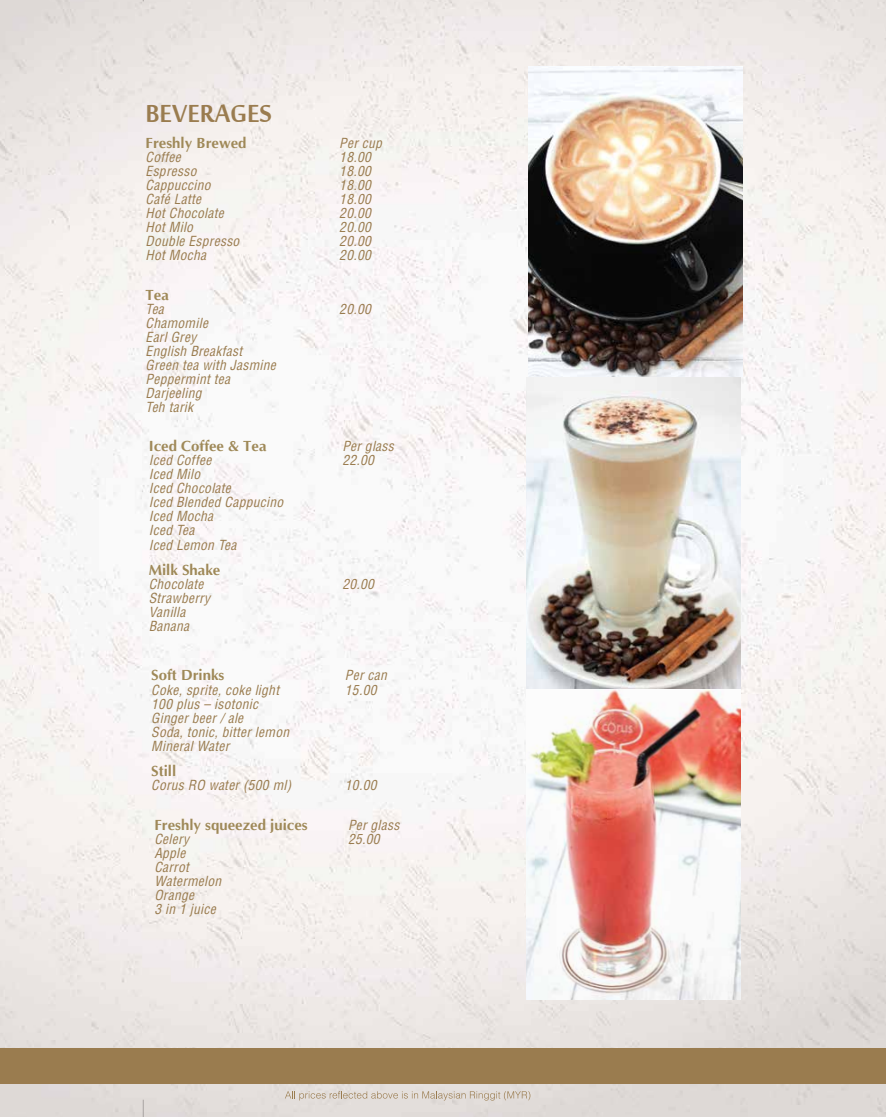
<style>
.page{position:relative;width:886px;height:1117px;background:#fff}
.page>*{position:absolute;margin:0;border:0;box-sizing:border-box;transform-origin:0 0}
.t1{font:37.62px "Mool Boran";color:#9a7c4f}
.t2{font:700 15px "Optima";color:#9f8958}
.t3{font:italic condensed 13.5px/14.1px "Helvetica";letter-spacing:.02em;color:#9a7c4f}
</style>
<div class="page">
<img style="left:0;top:0;width:886px;height:1116px">
<div style="left:0;top:1047px;width:886px;height:35px;background:#9a7c4f"></div>
<svg style="left:285px;top:1090px;width:245px;height:10px;background:#d6cdc3"></svg>
<img style="left:527px;top:66px;width:215px;height:933px">
<svg style="left:143px;top:1099px;width:1px;height:17px"></svg>
<h1 class="t1" style="left:146px;top:87px;width:128px">BEVERAGES</h1>
<p class="t2" style="left:146px;top:134px;width:102px">Freshly Brewed</p>
<p class="t3" style="left:339px;top:135px;width:44px">Per cup</p>
<p class="t3" style="left:146px;top:149px;width:37px">Coffee</p>
<p class="t3" style="left:339px;top:149px;width:33px">18.00</p>
<p class="t3" style="left:146px;top:164px;width:52px">Espresso</p>
<p class="t3" style="left:339px;top:164px;width:33px">18.00</p>
<p class="t3" style="left:146px;top:178px;width:66px">Cappuccino</p>
<p class="t3" style="left:339px;top:178px;width:33px">18.00</p>
<p class="t3" style="left:146px;top:192px;width:57px">Café Latte</p>
<p class="t3" style="left:339px;top:192px;width:33px">18.00</p>
<p class="t3" style="left:146px;top:206px;width:80px">Hot Chocolate</p>
<p class="t3" style="left:339px;top:206px;width:33px">20.00</p>
<p class="t3" style="left:146px;top:220px;width:49px">Hot Milo</p>
<p class="t3" style="left:339px;top:220px;width:33px">20.00</p>
<p class="t3" style="left:146px;top:234px;width:95px">Double Espresso</p>
<p class="t3" style="left:339px;top:234px;width:33px">20.00</p>
<p class="t3" style="left:146px;top:248px;width:62px">Hot Mocha</p>
<p class="t3" style="left:339px;top:248px;width:33px">20.00</p>
<p class="t2" style="left:146px;top:286px;width:25px">Tea</p>
<p class="t3" style="left:146px;top:301px;width:20px">Tea</p>
<p class="t3" style="left:339px;top:301px;width:33px">20.00</p>
<p class="t3" style="left:146px;top:315px;width:132px">Chamomile<br>Earl Grey<br>English Breakfast<br>Green tea with Jasmine<br>Peppermint tea<br>Darjeeling<br>Teh tarik</p>
<p class="t2" style="left:149px;top:437px;width:119px">Iced Coffee &amp; Tea</p>
<p class="t3" style="left:342px;top:438px;width:53px">Per glass</p>
<p class="t3" style="left:149px;top:452px;width:64px">Iced Coffee</p>
<p class="t3" style="left:342px;top:452px;width:33px">22.00</p>
<p class="t3" style="left:149px;top:467px;width:136px">Iced Milo<br>Iced Chocolate<br>Iced Blended Cappucino<br>Iced Mocha<br>Iced Tea<br>Iced Lemon Tea</p>
<p class="t2" style="left:149px;top:561px;width:73px">Milk Shake</p>
<p class="t3" style="left:149px;top:576px;width:56px">Chocolate</p>
<p class="t3" style="left:342px;top:576px;width:33px">20.00</p>
<p class="t3" style="left:149px;top:590px;width:63px">Strawberry<br>Vanilla<br>Banana</p>
<p class="t2" style="left:151px;top:667px;width:75px">Soft Drinks</p>
<p class="t3" style="left:345px;top:668px;width:43px">Per can</p>
<p class="t3" style="left:151px;top:682px;width:129px">Coke, sprite, coke light</p>
<p class="t3" style="left:345px;top:682px;width:33px">15.00</p>
<p class="t3" style="left:151px;top:696px;width:139px">100 plus – isotonic<br>Ginger beer / ale<br>Soda, tonic, bitter lemon<br>Mineral Water</p>
<p class="t2" style="left:151px;top:762px;width:27px">Still</p>
<p class="t3" style="left:151px;top:777px;width:142px">Corus RO water (500 ml)</p>
<p class="t3" style="left:345px;top:777px;width:33px">10.00</p>
<p class="t2" style="left:154px;top:816px;width:155px">Freshly squeezed juices</p>
<p class="t3" style="left:348px;top:817px;width:53px">Per glass</p>
<p class="t3" style="left:154px;top:831px;width:36px">Celery</p>
<p class="t3" style="left:348px;top:831px;width:33px">25.00</p>
<p class="t3" style="left:154px;top:845px;width:68px">Apple<br>Carrot<br>Watermelon<br>Orange<br>3 in 1 juice</p>
</div>
